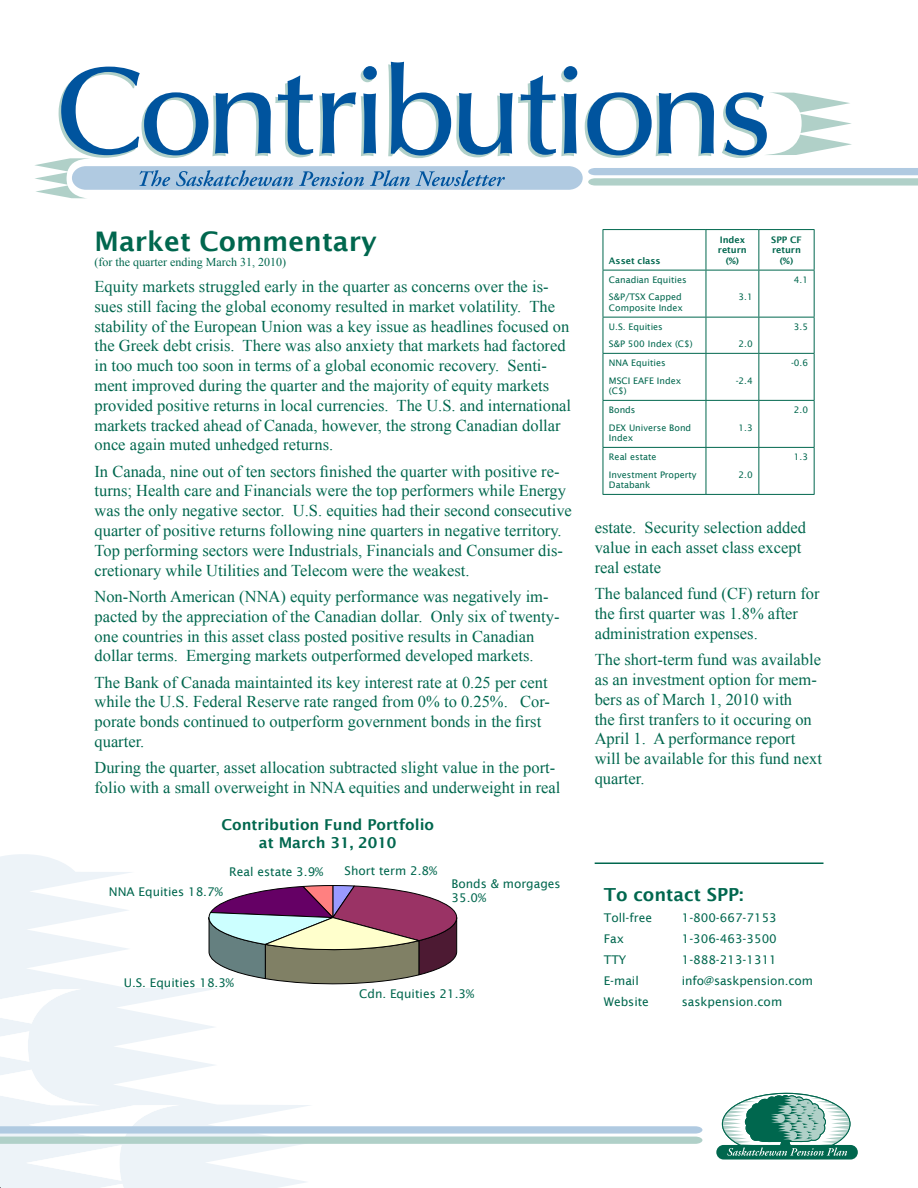
<style>
.page{position:relative;width:918px;height:1188px;background:#fff}
.page>*{position:absolute;margin:0;border:0;box-sizing:border-box;transform-origin:0 0}
.t1{font:600 27px "Lucida Sans";color:#00674e}
.t2{font:600 18px "Lucida Sans";color:#00674e}
.t3{font:16.5px/19.8px "Times New Roman";color:#00674e}
.t4{font:600 15px/18px "Lucida Sans";color:#00674e;text-align:center}
.t5{font:12px/14.4px "Lucida Sans";color:#00674e}
.t6{font:12px "Times New Roman";color:#00674e}
.t7{font:9px/17.2px "Lucida Sans";color:#00674e}
.t8{font:600 9px/10.8px "Lucida Sans";color:#00674e;text-align:center}
</style>
<div class="page">
<svg style="left:0;top:854px;width:218px;height:216px"></svg>
<svg style="left:0;top:1031px;width:29px;height:31px"></svg>
<svg style="left:0;top:989px;width:82px;height:35px"></svg>
<div style="left:716px;top:1145px;width:142px;height:15px;background:#00674e;border-radius:7px"></div>
<svg style="left:719px;top:1092px;width:134px;height:64px"></svg>
<svg style="left:35px;top:62px;width:883px;height:136px"></svg>
<svg style="left:0;top:1070px;width:702px;height:118px"></svg>
<hr style="left:603px;top:229px;width:103px;height:1px;background:#00674e">
<hr style="left:603px;top:230px;width:1px;height:40px;background:#00674e">
<hr style="left:706px;top:229px;width:53px;height:1px;background:#00674e">
<hr style="left:706px;top:230px;width:1px;height:40px;background:#00674e">
<hr style="left:759px;top:229px;width:56px;height:1px;background:#00674e">
<hr style="left:758px;top:230px;width:1px;height:40px;background:#00674e">
<hr style="left:814px;top:230px;width:1px;height:40px;background:#00674e">
<hr style="left:603px;top:270px;width:103px;height:1px;background:#00674e">
<hr style="left:603px;top:270px;width:1px;height:47px;background:#00674e">
<hr style="left:706px;top:270px;width:53px;height:1px;background:#00674e">
<hr style="left:706px;top:270px;width:1px;height:47px;background:#00674e">
<hr style="left:759px;top:270px;width:56px;height:1px;background:#00674e">
<hr style="left:758px;top:270px;width:1px;height:47px;background:#00674e">
<hr style="left:814px;top:270px;width:1px;height:47px;background:#00674e">
<hr style="left:603px;top:317px;width:103px;height:1px;background:#00674e">
<hr style="left:603px;top:318px;width:1px;height:35px;background:#00674e">
<hr style="left:706px;top:317px;width:53px;height:1px;background:#00674e">
<hr style="left:706px;top:318px;width:1px;height:35px;background:#00674e">
<hr style="left:759px;top:317px;width:56px;height:1px;background:#00674e">
<hr style="left:758px;top:318px;width:1px;height:35px;background:#00674e">
<hr style="left:814px;top:318px;width:1px;height:35px;background:#00674e">
<hr style="left:603px;top:353px;width:103px;height:1px;background:#00674e">
<hr style="left:603px;top:354px;width:1px;height:46px;background:#00674e">
<hr style="left:706px;top:353px;width:53px;height:1px;background:#00674e">
<hr style="left:706px;top:354px;width:1px;height:46px;background:#00674e">
<hr style="left:759px;top:353px;width:56px;height:1px;background:#00674e">
<hr style="left:758px;top:354px;width:1px;height:46px;background:#00674e">
<hr style="left:814px;top:354px;width:1px;height:46px;background:#00674e">
<hr style="left:603px;top:400px;width:103px;height:1px;background:#00674e">
<hr style="left:603px;top:401px;width:1px;height:46px;background:#00674e">
<hr style="left:706px;top:400px;width:53px;height:1px;background:#00674e">
<hr style="left:706px;top:401px;width:1px;height:46px;background:#00674e">
<hr style="left:759px;top:400px;width:56px;height:1px;background:#00674e">
<hr style="left:758px;top:401px;width:1px;height:46px;background:#00674e">
<hr style="left:814px;top:401px;width:1px;height:46px;background:#00674e">
<hr style="left:603px;top:447px;width:103px;height:1px;background:#00674e">
<hr style="left:603px;top:448px;width:1px;height:46px;background:#00674e">
<hr style="left:706px;top:447px;width:53px;height:1px;background:#00674e">
<hr style="left:706px;top:448px;width:1px;height:46px;background:#00674e">
<hr style="left:759px;top:447px;width:56px;height:1px;background:#00674e">
<hr style="left:758px;top:448px;width:1px;height:46px;background:#00674e">
<hr style="left:814px;top:448px;width:1px;height:46px;background:#00674e">
<hr style="left:603px;top:494px;width:103px;height:1px;background:#00674e">
<hr style="left:706px;top:494px;width:53px;height:1px;background:#00674e">
<hr style="left:759px;top:494px;width:56px;height:1px;background:#00674e">
<hr style="left:595px;top:862px;width:229px;height:2px;background:#00674e">
<svg style="left:206px;top:885px;width:252px;height:99px;background:#9f8790"></svg>
<h1 class="t1" style="left:94px;top:226px;width:284px">Market Commentary</h1>
<p class="t6" style="left:94px;top:254px;width:193px">(for the quarter ending March 31, 2010)</p>
<p class="t3" style="left:94px;top:276px;width:478px">Equity markets struggled early in the quarter as concerns over the is&shy;sues still facing the global economy resulted in market volatility. The stability of the European Union was a key issue as headlines focused on the Greek debt crisis. There was also anxiety that markets had factored in too much too soon in terms of a global economic recovery. Senti&shy;ment improved during the quarter and the majority of equity markets provided positive returns in local currencies. The U.S. and international markets tracked ahead of Canada, however, the strong Canadian dollar once again muted unhedged returns.</p>
<p class="t3" style="left:94px;top:461px;width:479px">In Canada, nine out of ten sectors finished the quarter with positive re&shy;turns; Health care and Financials were the top performers while Energy was the only negative sector. U.S. equities had their second consecutive quarter of positive returns following nine quarters in negative territory.<br>Top performing sectors were Industrials, Financials and Consumer dis&shy;cretionary while Utilities and Telecom were the weakest.</p>
<p class="t3" style="left:94px;top:586px;width:467px">Non-North American (NNA) equity performance was negatively im&shy;pacted by the appreciation of the Canadian dollar. Only six of twenty&shy;one countries in this asset class posted positive results in Canadian dollar terms. Emerging markets outperformed developed markets.</p>
<p class="t3" style="left:94px;top:672px;width:457px">The Bank of Canada maintainted its key interest rate at 0.25 per cent while the U.S. Federal Reserve rate ranged from 0% to 0.25%. Cor&shy;porate bonds continued to outperform government bonds in the first quarter.</p>
<p class="t3" style="left:94px;top:758px;width:468px">During the quarter, asset allocation subtracted slight value in the port&shy;folio with a small overweight in NNA equities and underweight in real</p>
<p class="t4" style="left:221px;top:815px;width:214px">Contribution Fund Portfolio at March 31, 2010</p>
<p class="t5" style="left:229px;top:864px;width:96px">Real estate 3.9%</p>
<p class="t5" style="left:109px;top:884px;width:115px">NNA Equities 18.7%</p>
<p class="t5" style="left:345px;top:864px;width:94px">Short term 2.8%</p>
<p class="t5" style="left:452px;top:876px;width:111px">Bonds &amp; morgages<br>35.0%</p>
<p class="t5" style="left:124px;top:975px;width:112px">U.S. Equities 18.3%</p>
<p class="t5" style="left:359px;top:986px;width:116px">Cdn. Equities 21.3%</p>
<p class="t8" style="left:609px;top:255px;width:53px">Asset class</p>
<p class="t8" style="left:718px;top:234px;width:30px">Index return (%)</p>
<p class="t8" style="left:771px;top:234px;width:32px">SPP CF return (%)</p>
<p class="t7" style="left:609px;top:271px;width:79px">Canadian Equities<br>S&amp;P/TSX Capped</p>
<p class="t7" style="left:609px;top:299px;width:76px">Composite Index</p>
<p class="t7" style="left:739px;top:288px;width:16px">3.1</p>
<p class="t7" style="left:794px;top:271px;width:16px">4.1</p>
<p class="t7" style="left:609px;top:318px;width:85px">U.S. Equities<br>S&amp;P 500 Index (C$)</p>
<p class="t7" style="left:739px;top:335px;width:16px">2.0</p>
<p class="t7" style="left:794px;top:318px;width:16px">3.5</p>
<p class="t7" style="left:609px;top:354px;width:74px">NNA Equities<br>MSCI EAFE Index</p>
<p class="t7" style="left:609px;top:383px;width:19px">(C$)</p>
<p class="t7" style="left:736px;top:372px;width:19px">-2.4</p>
<p class="t7" style="left:791px;top:354px;width:19px">-0.6</p>
<p class="t7" style="left:609px;top:401px;width:84px">Bonds<br>DEX Universe Bond</p>
<p class="t7" style="left:609px;top:430px;width:26px">Index</p>
<p class="t7" style="left:739px;top:419px;width:16px">1.3</p>
<p class="t7" style="left:794px;top:401px;width:16px">2.0</p>
<p class="t7" style="left:609px;top:448px;width:89px">Real estate<br>Investment Property</p>
<p class="t7" style="left:609px;top:477px;width:43px">Databank</p>
<p class="t7" style="left:739px;top:466px;width:16px">2.0</p>
<p class="t7" style="left:794px;top:448px;width:16px">1.3</p>
<p class="t3" style="left:595px;top:518px;width:213px">estate. Security selection added value in each asset class except real estate</p>
<p class="t3" style="left:595px;top:584px;width:226px">The balanced fund (CF) return for the first quarter was 1.8% after administration expenses.</p>
<p class="t3" style="left:595px;top:650px;width:229px">The short-term fund was available as an investment option for mem&shy;bers as of March 1, 2010 with<br>the first tranfers to it occuring on<br>April 1. A performance report will be available for this fund next quarter.</p>
<p class="t2" style="left:604px;top:884px;width:141px">To contact SPP:</p>
<p class="t5" style="left:604px;top:911px;width:50px">Toll-free</p>
<p class="t5" style="left:682px;top:911px;width:97px">1-800-667-7153</p>
<p class="t5" style="left:604px;top:931px;width:22px">Fax</p>
<p class="t5" style="left:682px;top:931px;width:97px">1-306-463-3500</p>
<p class="t5" style="left:604px;top:952px;width:24px">TTY</p>
<p class="t5" style="left:682px;top:952px;width:97px">1-888-213-1311</p>
<p class="t5" style="left:604px;top:973px;width:37px">E-mail</p>
<p class="t5" style="left:682px;top:973px;width:133px">info@saskpension.com</p>
<p class="t5" style="left:604px;top:994px;width:47px">Website</p>
<p class="t5" style="left:682px;top:994px;width:102px">saskpension.com</p>
</div>
